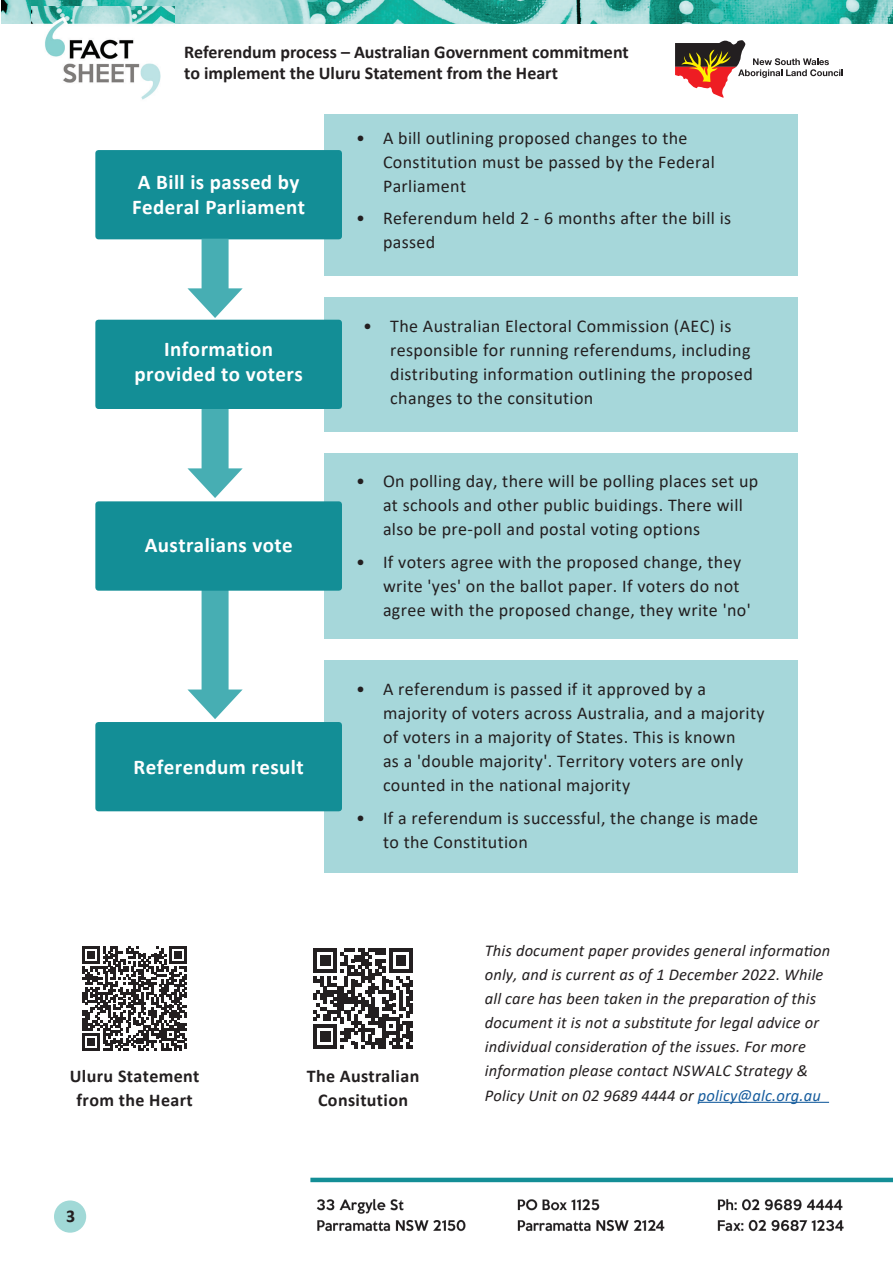
<style>
.page{position:relative;width:893px;height:1263px;background:#fff}
.page>*{position:absolute;margin:0;border:0;box-sizing:border-box;transform-origin:0 0}
.t1{font:700 21px/25.2px "Calibri";letter-spacing:.02em;color:#fff}
.t2{font:18px/24px "Calibri";letter-spacing:.02em;color:#231f20}
.t3{font:700 18px/21px "Calibri";color:#231f20}
.t4{font:700 18px/24px "Calibri";letter-spacing:.02em;color:#231f20;text-align:center}
.t5{font:italic 16.5px/24px "Calibri";letter-spacing:.01em;color:#231f20}
.s1{color:#175d9e}
</style>
<div class="page">
<img style="left:316px;top:1199px;width:528px;height:33px">
<img style="left:1px;top:0;width:892px;height:24px">
<img style="left:31px;top:6px;width:144px;height:94px">
<div style="left:54px;top:1200px;width:32px;height:33px;background:#a1d9d7;border-radius:50%"></div>
<svg style="left:675px;top:40px;width:168px;height:58px"></svg>
<hr style="left:310px;top:1178px;width:583px;height:4px;background:#138e96">
<hr style="left:698px;top:1102px;width:131px;height:1px;background:#175d9e">
<div style="left:324px;top:114px;width:474px;height:161px;background:#a6d7da"></div>
<div style="left:95px;top:150px;width:247px;height:89px;background:#138e96"></div>
<div style="left:202px;top:404px;width:27px;height:76px;background:#47aeb3"></div>
<svg style="left:187px;top:468px;width:56px;height:30px"></svg>
<div style="left:202px;top:586px;width:27px;height:115px;background:#47aeb3"></div>
<svg style="left:187px;top:689px;width:56px;height:30px"></svg>
<div style="left:202px;top:239px;width:27px;height:61px;background:#47aeb3"></div>
<svg style="left:187px;top:288px;width:56px;height:30px"></svg>
<div style="left:324px;top:297px;width:474px;height:135px;background:#a6d7da"></div>
<div style="left:95px;top:320px;width:247px;height:89px;background:#138e96"></div>
<div style="left:324px;top:453px;width:474px;height:186px;background:#a6d7da"></div>
<div style="left:95px;top:501px;width:247px;height:90px;background:#138e96;border:6px solid #138e96"></div>
<div style="left:324px;top:660px;width:474px;height:213px;background:#a6d7da"></div>
<div style="left:95px;top:722px;width:247px;height:89px;background:#138e96"></div>
<svg style="left:82px;top:946px;width:105px;height:105px"></svg>
<svg style="left:313px;top:948px;width:100px;height:100px"></svg>
<p class="t3" style="left:184px;top:41px;width:446px">Referendum process – Australian Government commitment to implement the Uluru Statement from the Heart</p>
<p class="t1" style="left:132px;top:169px;width:174px">A Bill is passed by<br>Federal Parliament</p>
<p class="t1" style="left:134px;top:336px;width:170px;text-align:center">Information provided to voters</p>
<p class="t1" style="left:145px;top:532px;width:149px">Australians vote</p>
<p class="t1" style="left:134px;top:754px;width:172px">Referendum result</p>
<p class="t2" style="left:383px;top:125px;width:334px;text-indent:-27px">• A bill outlining proposed changes to the<br>Constitution must be passed by the Federal<br>Parliament</p>
<p class="t2" style="left:383px;top:206px;width:350px;text-indent:-27px">• Referendum held 2 - 6 months after the bill is passed</p>
<p class="t2" style="left:390px;top:314px;width:364px;text-indent:-27px">• The Australian Electoral Commission (AEC) is responsible for running referendums, including distributing information outlining the proposed changes to the consitution</p>
<p class="t2" style="left:383px;top:469px;width:377px;text-indent:-27px">• On polling day, there will be polling places set up at schools and other public buidings. There will also be pre-poll and postal voting options</p>
<p class="t2" style="left:383px;top:549px;width:369px;text-indent:-27px">• If voters agree with the proposed change, they write 'yes' on the ballot paper. If voters do not agree with the proposed change, they write 'no'</p>
<p class="t2" style="left:383px;top:677px;width:383px;text-indent:-27px">• A referendum is passed if it approved by a majority of voters across Australia, and a majority of voters in a majority of States. This is known<br>as a 'double majority'. Territory voters are only counted in the national majority</p>
<p class="t2" style="left:383px;top:805px;width:377px;text-indent:-27px">• If a referendum is successful, the change is made to the Constitution</p>
<p class="t4" style="left:70px;top:1064px;width:131px">Uluru Statement from the Heart</p>
<p class="t4" style="left:307px;top:1064px;width:114px">The Australian<br>Consitution</p>
<p class="t3" style="left:66px;top:1205px;width:11px">3</p>
<p class="t5" style="left:485px;top:938px;width:347px">This document paper provides general information only, and is current as of 1 December 2022. While all care has been taken in the preparation of this document it is not a substitute for legal advice or individual consideration of the issues. For more information please contact NSWALC Strategy &amp; Policy Unit on 02 9689 4444 or <span class="s1">policy@alc.org.au</span></p>
</div>
